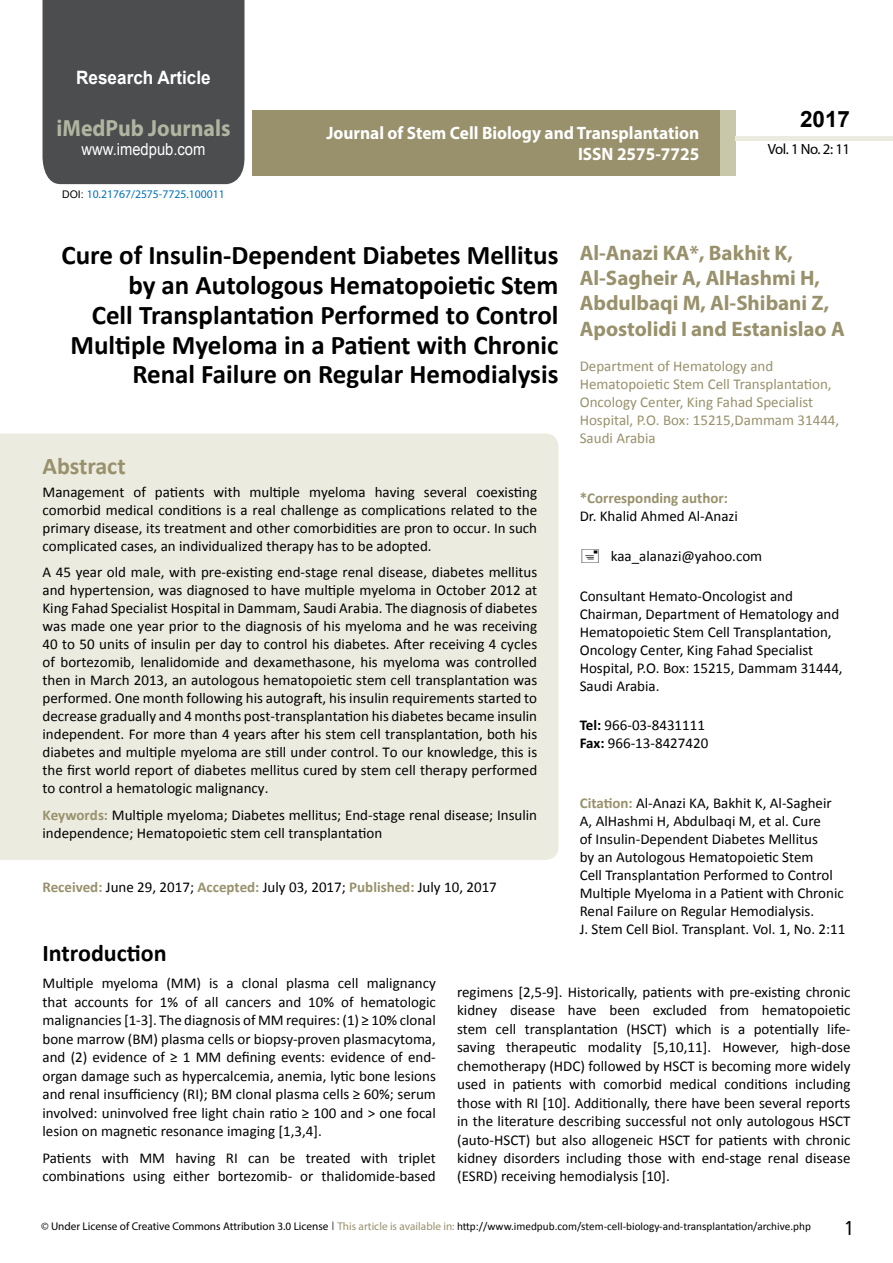
<style>
.page{position:relative;width:893px;height:1263px;background:#fff}
.page>*{position:absolute;margin:0;border:0;box-sizing:border-box;transform-origin:0 0}
.t1{font:700 27px/29.7px "Calibri";color:#000;text-align:right}
.t2{font:25.5px "Tunga";color:#000}
.t3{font:700 24px "Calibri";color:#000}
.t4{font:700 24px "Calibri";color:#98916c}
.t5{font:700 23.4px "Myriad Pro";color:#b0b5a0;scale:.93 1}
.t6{font:700 22.5px "Arial";color:#000}
.t7{font:700 21px/25.2px "Myriad Pro";color:#98916c}
.t8{font:700 18.45px "Arial";color:#fff;scale:.93 1}
.t9{font:700 18px/21.6px "Myriad Pro";color:#fff;text-align:right;scale:.96 1}
.t10{font:16.5px "Arial";color:#fff;scale:.89 1}
.t11{font:15px/18px "Calibri";color:#000}
.t12{font:15px/18px "Calibri";color:#98916c}
.t13{font:700 15px "Calibri";color:#98916c}
.t14{font:14.85px "Myriad Pro";letter-spacing:-.03em;color:#000}
.t15{font:11.7px "Myriad Pro";color:#0072bc}
.t16{font:11.25px "Calibri";color:#000}
.s1{font-family:"Arial";font-size:10.5px;color:#000}
.s2{font-weight:700;color:#98916c}
.s3{font-weight:700}
.s4{font-family:"Myriad Pro"}
.s5{font-family:"Tunga"}
.s6{font-family:"Myriad Pro";color:#98916c}
</style>
<div class="page">
<div style="left:43px;top:0;width:201px;height:184px;background:#4c4d4f"></div>
<div style="left:252px;top:110px;width:469px;height:66px;background:#98916c"></div>
<div style="left:720px;top:110px;width:16px;height:66px;background:#c9c7a9"></div>
<hr style="left:736px;top:137px;width:157px;height:4px;background:#ecebe0">
<div style="left:0;top:433px;width:558px;height:427px;background:#ecebe0"></div>
<p class="t8" style="left:76px;top:65px;width:146px">Research Article</p>
<h3 class="t5" style="left:57px;top:113px;width:188px">iMedPub Journals</h3>
<p class="t10" style="left:82px;top:138px;width:141px">www.imedpub.com</p>
<p class="t15" style="left:62px;top:187px;width:164px"><span class="s1">DOI:</span> 10.21767/2575-7725.100011</p>
<p class="t9" style="left:326px;top:121px;width:390px">Journal of Stem Cell Biology and Transplantation<br>ISSN 2575-7725</p>
<h3 class="t6" style="left:800px;top:104px;width:52px">2017</h3>
<p class="t14" style="left:768px;top:140px;width:84px">Vol. 1 No. 2: 11</p>
<h1 class="t1" style="left:61px;top:241px;width:498px">Cure of Insulin-Dependent Diabetes Mellitus by an Autologous Hematopoietic Stem<br>Cell Transplantation Performed to Control Multiple Myeloma in a Patient with Chronic Renal Failure on Regular Hemodialysis</h1>
<h3 class="t4" style="left:43px;top:451px;width:85px">Abstract</h3>
<p class="t11" style="left:43px;top:483px;width:496px;text-align:justify">Management of patients with multiple myeloma having several coexisting comorbid medical conditions is a real challenge as complications related to the primary disease, its treatment and other comorbidities are pron to occur. In such complicated cases, an individualized therapy has to be adopted.</p>
<p class="t11" style="left:43px;top:563px;width:496px;text-align:justify">A 45 year old male, with pre-existing end-stage renal disease, diabetes mellitus and hypertension, was diagnosed to have multiple myeloma in October 2012 at King Fahad Specialist Hospital in Dammam, Saudi Arabia. The diagnosis of diabetes was made one year prior to the diagnosis of his myeloma and he was receiving 40 to 50 units of insulin per day to control his diabetes. After receiving 4 cycles of bortezomib, lenalidomide and dexamethasone, his myeloma was controlled then in March 2013, an autologous hematopoietic stem cell transplantation was performed. One month following his autograft, his insulin requirements started to decrease gradually and 4 months post-transplantation his diabetes became insulin independent. For more than 4 years after his stem cell transplantation, both his diabetes and multiple myeloma are still under control. To our knowledge, this is the first world report of diabetes mellitus cured by stem cell therapy performed to control a hematologic malignancy.</p>
<p class="t11" style="left:43px;top:806px;width:496px"><span class="s2">Keywords:</span> Multiple myeloma; Diabetes mellitus; End-stage renal disease; Insulin independence; Hematopoietic stem cell transplantation</p>
<p class="t11" style="left:43px;top:878px;width:456px"><span class="s2">Received:</span> June 29, 2017; <span class="s2">Accepted:</span> July 03, 2017; <span class="s2">Published:</span> July 10, 2017</p>
<h3 class="t7" style="left:580px;top:240px;width:267px">Al-Anazi KA*, Bakhit K,<br>Al-Sagheir A, AlHashmi H,<br>Abdulbaqi M, Al-Shibani Z,<br>Apostolidi I and Estanislao A</h3>
<p class="t12" style="left:580px;top:357px;width:261px">Department of Hematology and Hematopoietic Stem Cell Transplantation, Oncology Center, King Fahad Specialist Hospital, P.O. Box: 15215,Dammam 31444, Saudi Arabia</p>
<p class="t13" style="left:580px;top:488px;width:150px">*Corresponding author:</p>
<p class="t11" style="left:580px;top:507px;width:160px">Dr. Khalid Ahmed Al-Anazi</p>
<p class="t11" style="left:611px;top:547px;width:153px">kaa_alanazi@yahoo.com</p>
<p class="t11" style="left:580px;top:587px;width:264px">Consultant Hemato-Oncologist and Chairman, Department of Hematology and Hematopoietic Stem Cell Transplantation, Oncology Center, King Fahad Specialist Hospital, P.O. Box: 15215, Dammam 31444, Saudi Arabia.</p>
<p class="t11" style="left:580px;top:716px;width:130px"><span class="s3">Tel:</span> 966-03-8431111<br><span class="s3">Fax:</span> 966-13-8427420</p>
<p class="t11" style="left:580px;top:794px;width:267px"><span class="s2">Citation:</span> Al-Anazi KA, Bakhit K, Al-Sagheir A, AlHashmi H, Abdulbaqi M, et al. Cure<br>of Insulin-Dependent Diabetes Mellitus<br>by an Autologous Hematopoietic Stem<br>Cell Transplantation Performed to Control Multiple Myeloma in a Patient with Chronic Renal Failure on Regular Hemodialysis.<br>J. Stem Cell Biol. Transplant. Vol. 1, No. 2:11</p>
<h3 class="t3" style="left:43px;top:938px;width:126px">Introduction</h3>
<p class="t11" style="left:43px;top:974px;width:395px;line-height:18.5px;text-align:justify">Multiple myeloma (MM) is a clonal plasma cell malignancy that accounts for 1% of all cancers and 10% of hematologic malignancies [1-3]. The diagnosis of MM requires: (1) ≥ 10% clonal bone marrow (BM) plasma cells or biopsy-proven plasmacytoma, and (2) evidence of ≥ 1 MM defining events: evidence of end&shy;organ damage such as hypercalcemia, anemia, lytic bone lesions and renal insufficiency (RI); BM clonal plasma cells ≥ 60%; serum involved: uninvolved free light chain ratio ≥ 100 and &gt; one focal lesion on magnetic resonance imaging [1,3,4].</p>
<p class="t11" style="left:43px;top:1149px;width:395px;line-height:18.5px">Patients with MM having RI can be treated with triplet combinations using either bortezomib- or thalidomide-based</p>
<p class="t11" style="left:457px;top:983px;width:395px;line-height:18.5px;text-align:justify">regimens [2,5-9]. Historically, patients with pre-existing chronic kidney disease have been excluded from hematopoietic stem cell transplantation (HSCT) which is a potentially life&shy;saving therapeutic modality [5,10,11]. However, high-dose chemotherapy (HDC) followed by HSCT is becoming more widely used in patients with comorbid medical conditions including those with RI [10]. Additionally, there have been several reports in the literature describing successful not only autologous HSCT (auto-HSCT) but also allogeneic HSCT for patients with chronic kidney disorders including those with end-stage renal disease (ESRD) receiving hemodialysis [10].</p>
<p class="t16" style="left:41px;top:1219px;width:771px"><span class="s4">© Under License of Creative Commons Attribution 3.0 License</span> <span class="s5">|</span> <span class="s6">This article is available in:</span> http://www.imedpub.com/stem-cell-biology-and-transplantation/archive.php</p>
<h2 class="t2" style="left:845px;top:1211px;width:9px">1</h2>
</div>
